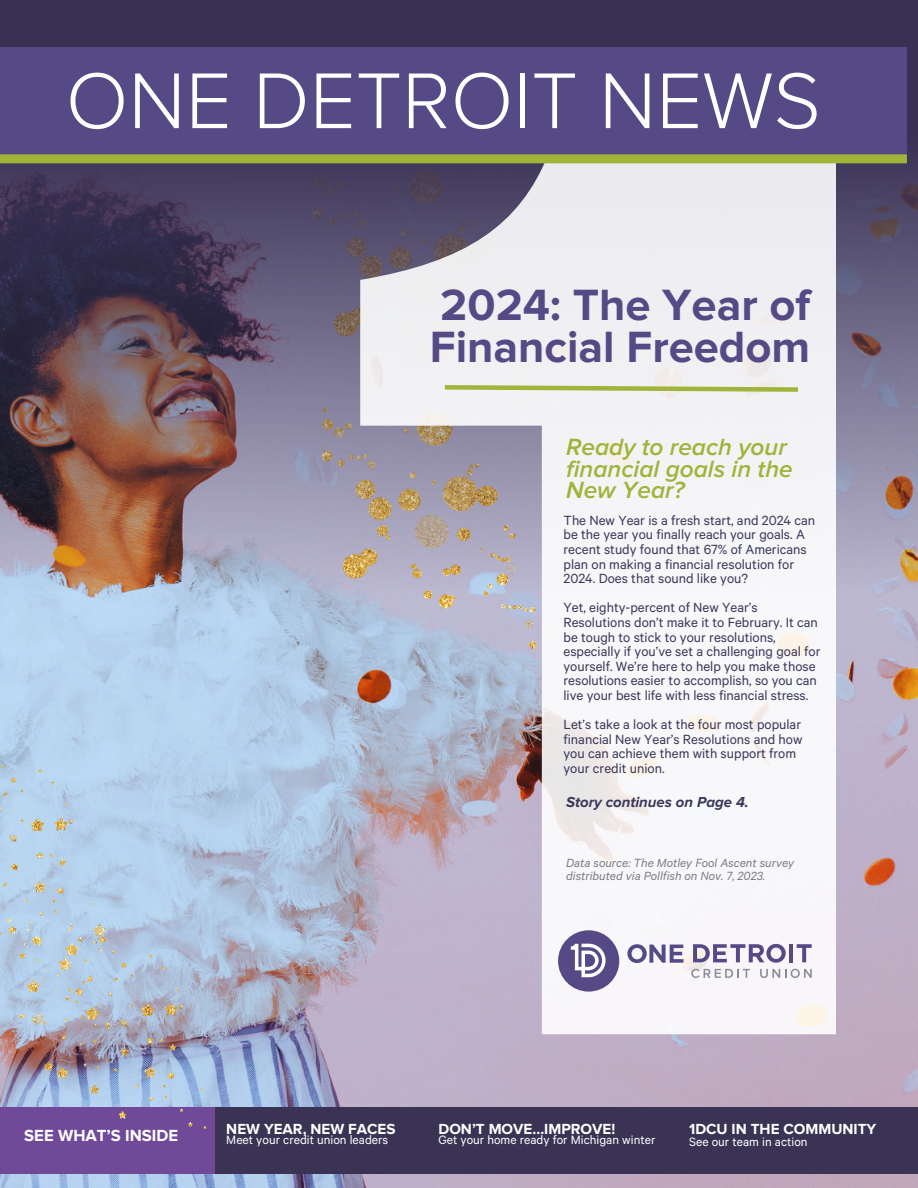
<style>
.page{position:relative;width:918px;height:1188px;background:#fff}
.page>*{position:absolute;margin:0;border:0;box-sizing:border-box;transform-origin:0 0}
.t1{font:300 81.9px "Proxima Nova";color:#fff}
.t2{font:700 45.45px/41.5px "Proxima Nova";color:#564a86}
.t3{font:italic 600 24.3px/21.3px "Proxima Nova";color:#9fb439}
.t4{font:700 16.65px "Proxima Nova";color:#fff}
.t5{font:700 15.15px "Proxima Nova";color:#fff}
.t6{font:15px/14.5px "Calibre";color:#3a375a}
.t7{font:italic 700 15px "Proxima Nova";color:#3a375a}
.t8{font:13.65px "Calibre";color:#fff}
.t9{font:italic 13.35px/13.4px "Calibre";color:#7c7c85}
</style>
<div class="page">
<img style="left:0;top:0;width:918px;height:1188px">
<img style="left:321px;top:592px;width:39px;height:56px">
<img style="left:0;top:0;width:917px;height:592px">
<svg style="left:360px;top:163px;width:476px;height:871px;fill:#f0eff2"></svg>
<svg style="left:691px;top:969px;width:59px;height:9px"></svg>
<svg style="left:760px;top:969px;width:52px;height:9px"></svg>
<svg style="left:627px;top:944px;width:56px;height:19px"></svg>
<svg style="left:693px;top:944px;width:93px;height:19px"></svg>
<hr style="left:789px;top:944px;width:4px;height:18px;background:#564a86">
<svg style="left:797px;top:944px;width:15px;height:18px"></svg>
<div style="left:558px;top:930px;width:61px;height:62px;background:#564a86;border-radius:50%"></div>
<svg style="left:571px;top:944px;width:35px;height:33px"></svg>
<div style="left:19px;top:1107px;width:898px;height:66px;background:#3a3354"></div>
<div style="left:0;top:1107px;width:214px;height:66px;background:#704a99"></div>
<div style="left:0;top:47px;width:907px;height:116px;background:#564a86"></div>
<div style="left:0;top:154px;width:907px;height:9px;background:#9fb439"></div>
<svg style="left:440px;top:383px;width:363px;height:11px"></svg>
<img style="left:0;top:913px;width:206px;height:216px">
<img style="left:0;top:728px;width:96px;height:216px">
<h4 class="t1" style="left:66px;top:63px;width:757px">ONE DETROIT NEWS</h4>
<h6 class="t2" style="left:430px;top:286px;width:382px">2024: The Year of<br>Financial Freedom</h6>
<p class="t3" style="left:566px;top:438px;width:228px">Ready to reach your financial goals in the<br>New Year?</p>
<h4 class="t6" style="left:564px;top:515px;width:253px">The New Year is a fresh start, and 2024 can be the year you finally reach your goals. A recent study found that 67% of Americans plan on making a financial resolution for 2024. Does that sound like you?</h4>
<h6 class="t6" style="left:564px;top:603px;width:258px">Yet, eighty-percent of New Year’s Resolutions don’t make it to February. It can be tough to stick to your resolutions, especially if you’ve set a challenging goal for yourself. We’re here to help you make those resolutions easier to accomplish, so you can live your best life with less financial stress.</h6>
<h4 class="t6" style="left:564px;top:720px;width:240px">Let’s take a look at the four most popular financial New Year’s Resolutions and how you can achieve them with support from your credit union.</h4>
<h6 class="t7" style="left:566px;top:796px;width:184px">Story continues on Page 4.</h6>
<h4 class="t9" style="left:566px;top:858px;width:230px">Data source: The Motley Fool Ascent survey distributed via Pollfish on Nov. 7, 2023.</h4>
<h6 class="t4" style="left:24px;top:1128px;width:155px">SEE WHAT’S INSIDE</h6>
<h6 class="t5" style="left:226px;top:1122px;width:171px">NEW YEAR, NEW FACES</h6>
<h5 class="t5" style="left:438px;top:1122px;width:178px">DON’T MOVE...IMPROVE!</h5>
<p class="t5" style="left:689px;top:1122px;width:189px">1DCU IN THE COMMUNITY</p>
<p class="t8" style="left:226px;top:1135px;width:163px">Meet your credit union leaders</p>
<p class="t8" style="left:438px;top:1136px;width:218px">Get your home ready for Michigan winter</p>
<p class="t8" style="left:689px;top:1137px;width:120px">See our team in action</p>
</div>
